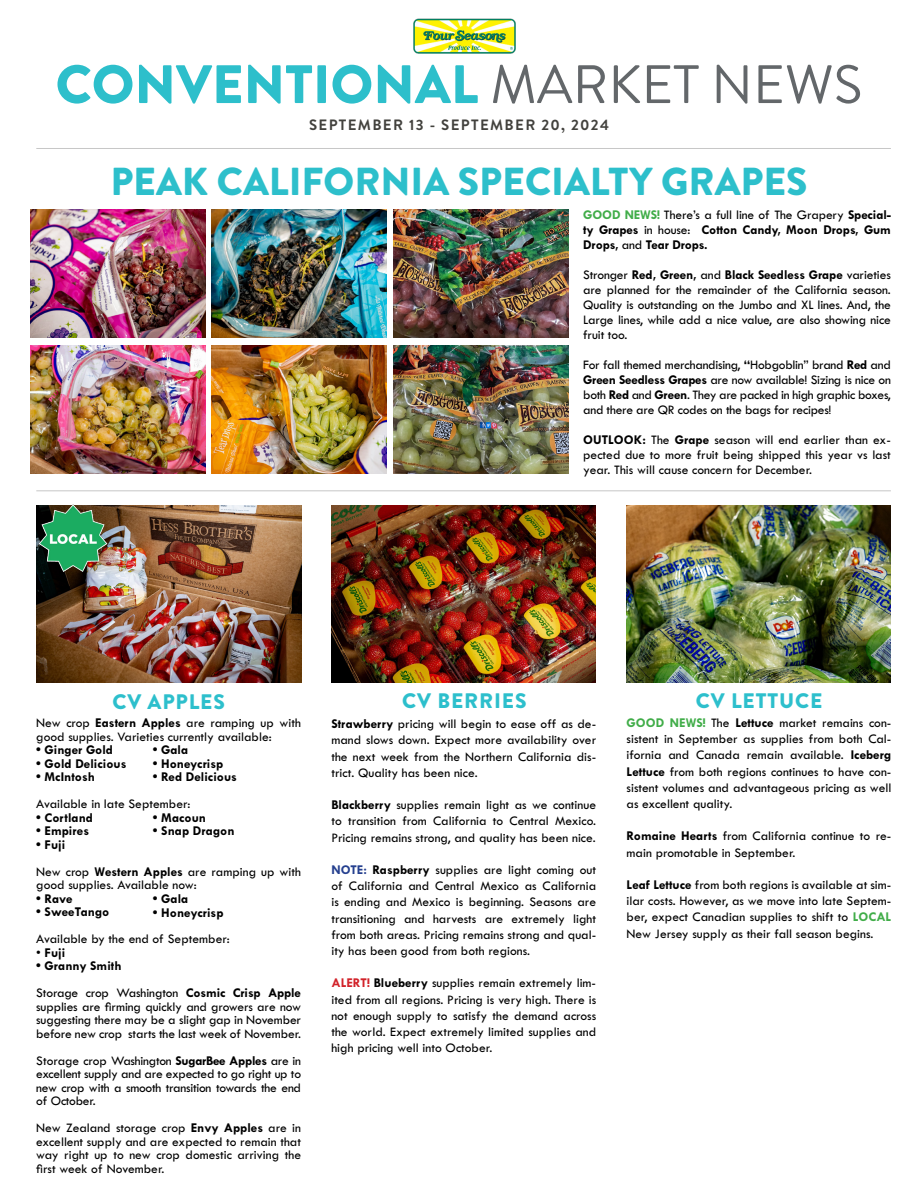
<style>
.page{position:relative;width:918px;height:1188px;background:#fff}
.page>*{position:absolute;margin:0;border:0;box-sizing:border-box;transform-origin:0 0}
.t1{font:900 54px "Brandon Grotesque";color:#2dbfcb}
.t2{font:900 39px "Brandon Grotesque";color:#2dbfcb}
.t3{font:900 21px "Brandon Grotesque";letter-spacing:.04em;color:#2dbfcc}
.t4{font:700 15px "Brandon Grotesque";letter-spacing:.09em;color:#42413d}
.t5{font:13.5px/16.2px "Tw Cen MT Std";color:#000;text-align:justify}
.t6{font:700 13.5px/15px "Tw Cen MT Std";color:#000}
.s1{font-weight:400;color:#63676a}
.s2{color:#41ad49}
.s3{font-weight:400}
.s4{font-weight:700}
.s5{font-weight:700;color:#41ad49}
.s6{font-weight:700;color:#25408f}
.s7{font-weight:700;color:#d2232a}
</style>
<div class="page">
<img style="left:37px;top:506px;width:264px;height:177px">
<img style="left:627px;top:506px;width:264px;height:177px">
<img style="left:413px;top:18px;width:103px;height:36px">
<hr style="left:36px;top:148px;width:855px;height:1px;background:#000">
<hr style="left:36px;top:490px;width:855px;height:1px;background:#000">
<img style="left:31px;top:210px;width:175px;height:128px">
<img style="left:212px;top:210px;width:175px;height:128px">
<img style="left:394px;top:210px;width:175px;height:128px">
<img style="left:31px;top:346px;width:175px;height:128px">
<img style="left:212px;top:346px;width:175px;height:128px">
<img style="left:394px;top:346px;width:175px;height:128px">
<img style="left:331px;top:506px;width:265px;height:177px">
<img style="left:37px;top:504px;width:72px;height:70px">
<h1 class="t1" style="left:56px;top:46px;width:808px">CONVENTIONAL <span class="s1">MARKET NEWS</span></h1>
<p class="t4" style="left:309px;top:114px;width:301px">SEPTEMBER 13 - SEPTEMBER 20, 2024</p>
<h2 class="t2" style="left:110px;top:154px;width:699px">PEAK CALIFORNIA SPECIALTY GRAPES</h2>
<p class="t6" style="left:583px;top:207px;width:309px;text-align:justify"><span class="s2">GOOD NEWS!</span> <span class="s3">There’s a full line of The Grapery</span> Special&shy;ty Grapes <span class="s3">in house:</span> Cotton Candy, Moon Drops, Gum Drops, <span class="s3">and</span> Tear Drops.</p>
<p class="t5" style="left:583px;top:267px;width:309px;line-height:15px">Stronger <span class="s4">Red, Green,</span> and <span class="s4">Black Seedless Grape</span> varieties are planned for the remainder of the California season.<br>Quality is outstanding on the Jumbo and XL lines. And, the Large lines, while add a nice value, are also showing nice fruit too.</p>
<p class="t5" style="left:583px;top:357px;width:309px;line-height:15px">For fall themed merchandising, <span class="s4">“</span>Hobgoblin” brand <span class="s4">Red</span> and <span class="s4">Green Seedless Grapes</span> are now available! Sizing is nice on both <span class="s4">Red</span> and <span class="s4">Green</span>. They are packed in high graphic boxes, and there are QR codes on the bags for recipes!</p>
<p class="t5" style="left:583px;top:432px;width:309px;line-height:15px"><span class="s4">OUTLOOK:</span> The <span class="s4">Grape</span> season will end earlier than ex&shy;pected due to more fruit being shipped this year vs last year. This will cause concern for December.</p>
<h3 class="t3" style="left:112px;top:687px;width:114px">CV APPLES</h3>
<h3 class="t3" style="left:402px;top:686px;width:126px">CV BERRIES</h3>
<h3 class="t3" style="left:696px;top:686px;width:128px">CV LETTUCE</h3>
<p class="t5" style="left:627px;top:715px;width:266px"><span class="s5">GOOD NEWS!</span> The <span class="s4">Lettuce</span> market remains con&shy;sistent in September as supplies from both Cal&shy;ifornia and Canada remain available. <span class="s4">Iceberg Lettuce</span> from both regions continues to have con&shy;sistent volumes and advantageous pricing as well as excellent quality.</p>
<p class="t5" style="left:627px;top:828px;width:266px"><span class="s4">Romaine Hearts</span> from California continue to re&shy;main promotable in September.</p>
<p class="t5" style="left:627px;top:877px;width:266px"><span class="s4">Leaf Lettuce</span> from both regions is available at sim&shy;ilar costs. However, as we move into late Septem&shy;ber, expect Canadian supplies to shift to <span class="s5">LOCAL </span>New Jersey supply as their fall season begins.</p>
<p class="t5" style="left:36px;top:716px;width:266px;line-height:13.5px">New crop <span class="s4">Eastern Apples</span> are ramping up with good supplies. Varieties currently available:</p>
<p class="t6" style="left:36px;top:742px;width:78px">• Ginger Gold</p>
<p class="t6" style="left:36px;top:756px;width:92px">• Gold Delicious</p>
<p class="t6" style="left:36px;top:769px;width:60px">• McIntosh</p>
<p class="t5" style="left:36px;top:796px;width:156px">Available in late September:</p>
<p class="t6" style="left:36px;top:810px;width:58px">• Cortland</p>
<p class="t6" style="left:36px;top:823px;width:54px">• Empires</p>
<p class="t5" style="left:36px;top:831px;width:266px;line-height:27px"><span class="s4">• Fuji<br></span>New crop <span class="s4">Western Apples</span> are ramping up with</p>
<p class="t5" style="left:36px;top:877px;width:162px">good supplies. Available now:</p>
<p class="t6" style="left:36px;top:891px;width:38px">• Rave</p>
<p class="t6" style="left:36px;top:904px;width:75px">• SweeTango</p>
<p class="t5" style="left:36px;top:931px;width:195px">Available by the end of September:</p>
<p class="t6" style="left:36px;top:945px;width:30px"><span class="s3">•</span> Fuji</p>
<p class="t6" style="left:36px;top:952px;width:266px;line-height:27px">• Granny Smith<br><span class="s3">Storage crop Washington</span> Cosmic Crisp Apple</p>
<p class="t5" style="left:36px;top:1000px;width:266px;line-height:13.5px">supplies are firming quickly and growers are now suggesting there may be a slight gap in November before new crop starts the last week of November.</p>
<p class="t5" style="left:36px;top:1054px;width:266px;line-height:13.5px">Storage crop Washington <span class="s4">SugarBee Apples</span> are in excellent supply and are expected to go right up to new crop with a smooth transition towards the end of October.</p>
<p class="t5" style="left:36px;top:1121px;width:266px;line-height:13.5px">New Zealand storage crop <span class="s4">Envy Apples</span> are in excellent supply and are expected to remain that way right up to new crop domestic arriving the first week of November.</p>
<p class="t5" style="left:331px;top:716px;width:266px"><span class="s4">Strawberry</span> pricing will begin to ease off as de&shy;mand slows down. Expect more availability over the next week from the Northern California dis&shy;trict. Quality has been nice.</p>
<p class="t5" style="left:331px;top:797px;width:266px"><span class="s4">Blackberry</span> supplies remain light as we continue to transition from California to Central Mexico.<br>Pricing remains strong, and quality has been nice.</p>
<p class="t5" style="left:331px;top:862px;width:266px"><span class="s6">NOTE:</span> <span class="s4">Raspberry</span> supplies are light coming out of California and Central Mexico as California is ending and Mexico is beginning. Seasons are transitioning and harvests are extremely light from both areas. Pricing remains strong and qual&shy;ity has been good from both regions.</p>
<p class="t5" style="left:331px;top:975px;width:266px"><span class="s7">ALERT!</span> <span class="s4">Blueberry</span> supplies remain extremely lim&shy;ited from all regions. Pricing is very high. There is not enough supply to satisfy the demand across the world. Expect extremely limited supplies and high pricing well into October.</p>
<p class="t6" style="left:153px;top:743px;width:37px">• Gala</p>
<p class="t6" style="left:153px;top:756px;width:72px">• Honeycrisp</p>
<p class="t6" style="left:153px;top:770px;width:86px">• Red Delicious</p>
<p class="t6" style="left:153px;top:810px;width:55px">• Macoun</p>
<p class="t6" style="left:153px;top:824px;width:83px">• Snap Dragon</p>
<p class="t6" style="left:153px;top:892px;width:37px">• Gala</p>
<p class="t6" style="left:153px;top:905px;width:72px">• Honeycrisp</p>
</div>
